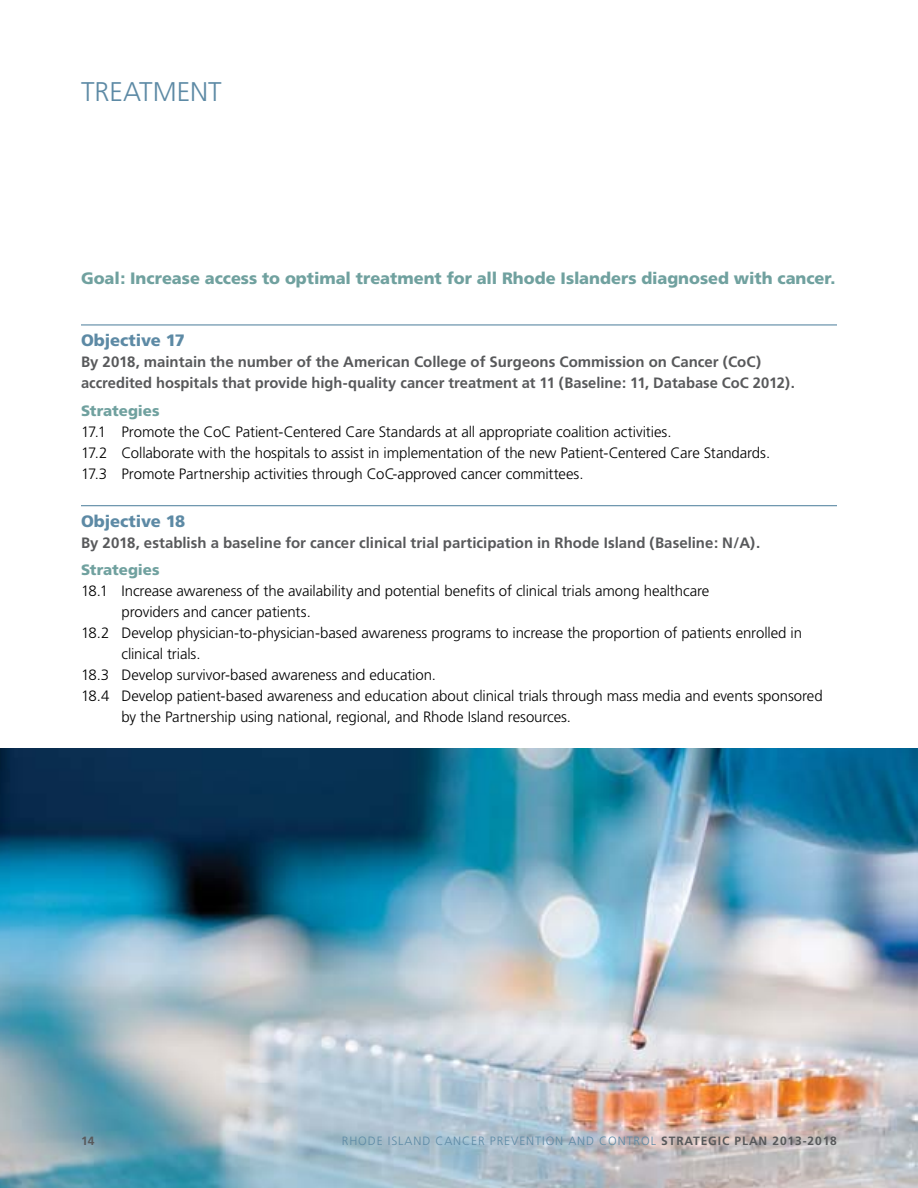
<style>
.page{position:relative;width:918px;height:1188px;background:#fff}
.page>*{position:absolute;margin:0;border:0;box-sizing:border-box;transform-origin:0 0}
.Heading_1{font:300 27px "Frutiger";color:#5d8aa5}
.t1{font:900 16.5px "Frutiger";color:#70a19f}
.Objective{font:900 16.5px "Frutiger";letter-spacing:-.01em;color:#5d8aa5}
.t2{font:300 15px/21px "Frutiger";letter-spacing:-.005em;color:#000}
.t3{font:700 15px/21px "Frutiger";color:#58595b}
.t4{font:900 15px "Frutiger";letter-spacing:-.005em;color:#70a19f}
.t5{font:300 12px "Frutiger";letter-spacing:.075em;color:#5d8aa5}
.t6{font:700 12px "Frutiger";color:#58595b}
.s1{font-weight:700;color:#58595b}
</style>
<div class="page">
<hr style="left:81px;top:324px;width:756px;height:2px;background:#5d8aa5">
<hr style="left:81px;top:505px;width:756px;height:1px;background:#5d8aa5">
<img style="left:0;top:748px;width:918px;height:440px">
<h1 class="Heading_1" style="left:81px;top:77px;width:142px">TREATMENT</h1>
<p class="t1" style="left:81px;top:269px;width:756px">Goal: Increase access to optimal treatment for all Rhode Islanders diagnosed with cancer.</p>
<h3 class="Objective" style="left:81px;top:330px;width:105px">Objective 17</h3>
<p class="t3" style="left:81px;top:351px;width:716px">By 2018, maintain the number of the American College of Surgeons Commission on Cancer (CoC) accredited hospitals that provide high-quality cancer treatment at 11 (Baseline: 11, Database CoC 2012).</p>
<p class="t4" style="left:81px;top:401px;width:80px">Strategies</p>
<p class="t2" style="left:81px;top:421px;width:592px">17.1 Promote the CoC Patient-Centered Care Standards at all appropriate coalition activities.</p>
<p class="t2" style="left:81px;top:442px;width:691px">17.2 Collaborate with the hospitals to assist in implementation of the new Patient-Centered Care Standards.</p>
<p class="t2" style="left:81px;top:463px;width:504px">17.3 Promote Partnership activities through CoC-approved cancer committees.</p>
<h3 class="Objective" style="left:81px;top:511px;width:106px">Objective 18</h3>
<p class="t3" style="left:81px;top:532px;width:681px">By 2018, establish a baseline for cancer clinical trial participation in Rhode Island (Baseline: N/A).</p>
<p class="t4" style="left:81px;top:561px;width:80px">Strategies</p>
<p class="t2" style="left:122px;top:581px;width:589px;text-indent:-41px">18.1 Increase awareness of the availability and potential benefits of clinical trials among healthcare providers and cancer patients.</p>
<p class="t2" style="left:122px;top:623px;width:682px;text-indent:-41px">18.2 Develop physician-to-physician-based awareness programs to increase the proportion of patients enrolled in clinical trials.</p>
<p class="t2" style="left:81px;top:665px;width:357px">18.3 Develop survivor-based awareness and education.</p>
<p class="t2" style="left:122px;top:686px;width:703px;text-indent:-40px">18.4 Develop patient-based awareness and education about clinical trials through mass media and events sponsored by the Partnership using national, regional, and Rhode Island resources.</p>
<p class="t6" style="left:81px;top:1134px;width:15px">14</p>
<p class="t5" style="left:342px;top:1135px;width:497px">RHODE ISLAND CANCER PREVENTION AND CONTROL <span class="s1">STRATEGIC PLAN 2013-2018</span></p>
</div>
